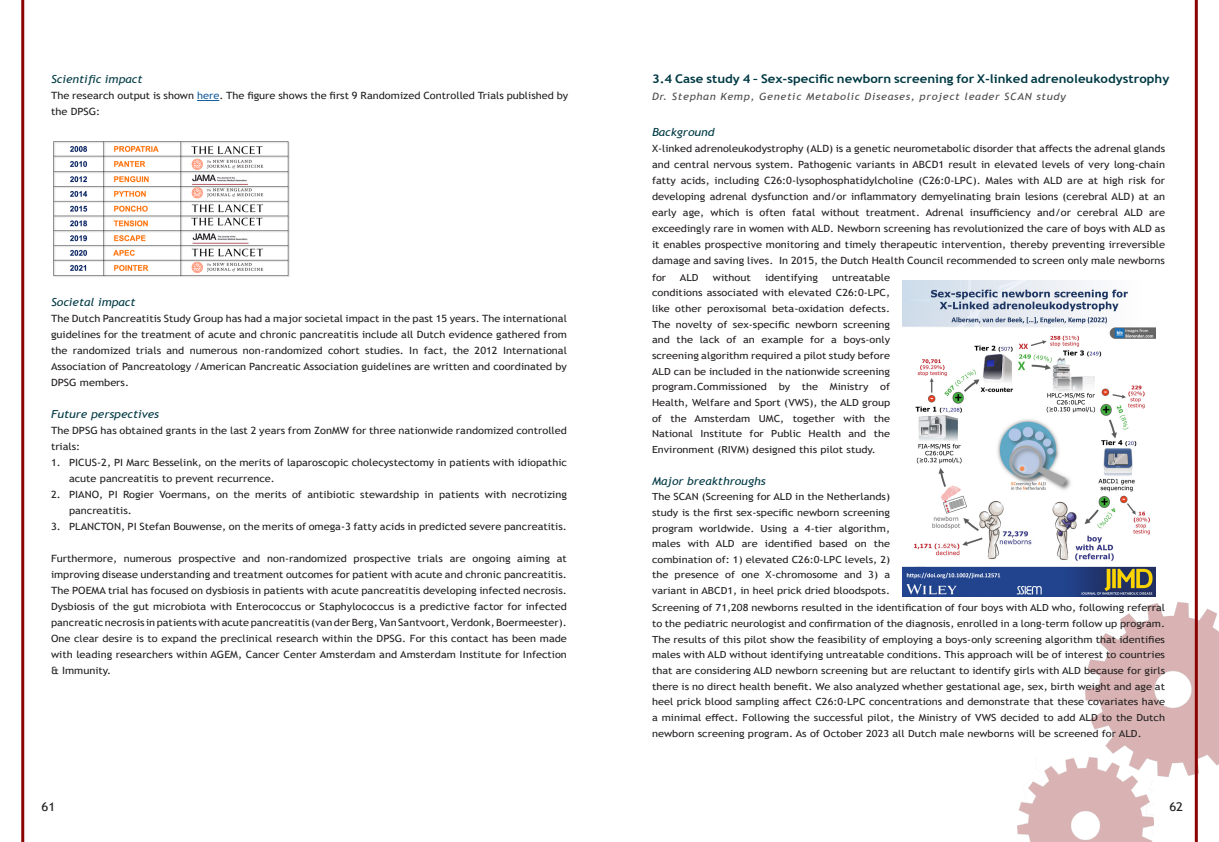
<style>
.page{position:relative;width:1219px;height:842px;background:#fff}
.page>*{position:absolute;margin:0;border:0;box-sizing:border-box;transform-origin:0 0}
.Titel_1{font:700 12px "Trebuchet MS";color:#003a44;scale:1.1 1}
.t1{font:12px "Trebuchet MS";color:#231f20;scale:1.1 1}
.Titel_2{font:italic 11px "Trebuchet MS";color:#003a44;scale:1.1 1}
.Basis_alinea{font:10px/16px "Trebuchet MS";color:#231f20;scale:1.1 1}
.ondertitel{font:italic 10px "Trebuchet MS";letter-spacing:.06em;color:#4b4c4d;scale:1.1 1}
.Basis_alinea-2{font:9.8px/15.6px "Trebuchet MS";color:#231f20;text-align:justify;scale:1.12 1}
.s1{color:#175d9e}
</style>
<div class="page">
<img style="left:1018px;top:758px;width:136px;height:84px">
<img style="left:1085px;top:602px;width:134px;height:175px">
<hr style="left:1195px;top:0;width:3px;height:842px;background:#8b0202">
<hr style="left:21px;top:0;width:3px;height:842px;background:#8b0202">
<svg style="left:197px;top:100px;width:22px;height:1px"></svg>
<img style="left:53px;top:141px;width:237px;height:136px">
<img style="left:903px;top:281px;width:252px;height:316px">
<p class="Titel_2" style="left:51px;top:73px;width:85px">Scientific impact</p>
<p class="Basis_alinea" style="left:51px;top:88px;width:472px">The research output is shown <span class="s1">here</span>. The figure shows the first 9 Randomized Controlled Trials published by the DPSG:</p>
<p class="Titel_2" style="left:51px;top:295px;width:78px">Societal impact</p>
<p class="Basis_alinea" style="left:51px;top:310px;width:471px;text-align:justify">The Dutch Pancreatitis Study Group has had a major societal impact in the past 15 years. The international guidelines for the treatment of acute and chronic pancreatitis include all Dutch evidence gathered from the randomized trials and numerous non-randomized cohort studies. In fact, the 2012 International Association of Pancreatology /American Pancreatic Association guidelines are written and coordinated by DPSG members.</p>
<p class="Titel_2" style="left:51px;top:407px;width:100px">Future perspectives</p>
<p class="Basis_alinea" style="left:51px;top:422px;width:471px">The DPSG has obtained grants in the last 2 years from ZonMW for three nationwide randomized controlled trials:</p>
<p class="Basis_alinea" style="left:69px;top:454px;width:454px;text-indent:-18px">1. PICUS-2, PI Marc Besselink, on the merits of laparoscopic cholecystectomy in patients with idiopathic acute pancreatitis to prevent recurrence.</p>
<p class="Basis_alinea" style="left:69px;top:486px;width:454px;text-indent:-18px">2. PIANO, PI Rogier Voermans, on the merits of antibiotic stewardship in patients with necrotizing pancreatitis.</p>
<p class="Basis_alinea" style="left:51px;top:518px;width:470px">3. PLANCTON, PI Stefan Bouwense, on the merits of omega-3 fatty acids in predicted severe pancreatitis.</p>
<p class="Basis_alinea" style="left:51px;top:550px;width:470px;text-align:justify">Furthermore, numerous prospective and non-randomized prospective trials are ongoing aiming at improving disease understanding and treatment outcomes for patient with acute and chronic pancreatitis.<br>The POEMA trial has focused on dysbiosis in patients with acute pancreatitis developing infected necrosis.<br>Dysbiosis of the gut microbiota with Enterococcus or Staphylococcus is a predictive factor for infected pancreatic necrosis in patients with acute pancreatitis (van der Berg, Van Santvoort, Verdonk, Boermeester).<br>One clear desire is to expand the preclinical research within the DPSG. For this contact has been made with leading researchers within AGEM, Cancer Center Amsterdam and Amsterdam Institute for Infection &amp; Immunity.</p>
<p class="Titel_1" style="left:652px;top:71px;width:472px">3.4 Case study 4 – Sex-specific newborn screening for X-linked adrenoleukodystrophy</p>
<p class="ondertitel" style="left:652px;top:90px;width:378px">Dr. Stephan Kemp, Genetic Metabolic Diseases, project leader SCAN study</p>
<p class="Titel_2" style="left:652px;top:125px;width:58px">Background</p>
<p class="Basis_alinea" style="left:652px;top:140px;width:468px;text-align:justify">X-linked adrenoleukodystrophy (ALD) is a genetic neurometabolic disorder that affects the adrenal glands and central nervous system. Pathogenic variants in ABCD1 result in elevated levels of very long-chain fatty acids, including C26:0-lysophosphatidylcholine (C26:0-LPC). Males with ALD are at high risk for developing adrenal dysfunction and/or inflammatory demyelinating brain lesions (cerebral ALD) at an early age, which is often fatal without treatment. Adrenal insufficiency and/or cerebral ALD are exceedingly rare in women with ALD. Newborn screening has revolutionized the care of boys with ALD as it enables prospective monitoring and timely therapeutic intervention, thereby preventing irreversible damage and saving lives. In 2015, the Dutch Health Council recommended to screen only male newborns</p>
<p class="Basis_alinea-2" style="left:652px;top:269px;width:14px">for</p>
<p class="Basis_alinea-2" style="left:680px;top:269px;width:18px">ALD</p>
<p class="Basis_alinea-2" style="left:713px;top:269px;width:35px">without</p>
<p class="Basis_alinea-2" style="left:765px;top:269px;width:49px">identifying</p>
<p class="Basis_alinea-2" style="left:652px;top:269px;width:214px;text-indent:180px">untreatable conditions associated with elevated C26:0-LPC, like other peroxisomal beta-oxidation defects.<br>The novelty of sex-specific newborn screening and the lack of an example for a boys-only screening algorithm required a pilot study before ALD can be included in the nationwide screening program.Commissioned by the Ministry of Health, Welfare and Sport (VWS), the ALD group of the Amsterdam UMC, together with the National Institute for Public Health and the Environment (RIVM) designed this pilot study.</p>
<p class="Titel_2" style="left:652px;top:474px;width:105px">Major breakthroughs</p>
<p class="Basis_alinea-2" style="left:652px;top:489px;width:214px">The SCAN (Screening for ALD in the Netherlands) study is the first sex-specific newborn screening program worldwide. Using a 4-tier algorithm, males with ALD are identified based on the combination of: 1) elevated C26:0-LPC levels, 2) the presence of one X-chromosome and 3) a variant in ABCD1, in heel prick dried bloodspots.</p>
<p class="Basis_alinea-2" style="left:652px;top:600px;width:460px">Screening of 71,208 newborns resulted in the identification of four boys with ALD who, following referral to the pediatric neurologist and confirmation of the diagnosis, enrolled in a long-term follow up program.<br>The results of this pilot show the feasibility of employing a boys-only screening algorithm that identifies males with ALD without identifying untreatable conditions. This approach will be of interest to countries that are considering ALD newborn screening but are reluctant to identify girls with ALD because for girls there is no direct health benefit. We also analyzed whether gestational age, sex, birth weight and age at heel prick blood sampling affect C26:0-LPC concentrations and demonstrate that these covariates have a minimal effect. Following the successful pilot, the Ministry of VWS decided to add ALD to the Dutch newborn screening program. As of October 2023 all Dutch male newborns will be screened for ALD.</p>
<p class="t1" style="left:41px;top:799px;width:14px">61</p>
<p class="t1" style="left:1169px;top:799px;width:14px">62</p>
</div>
